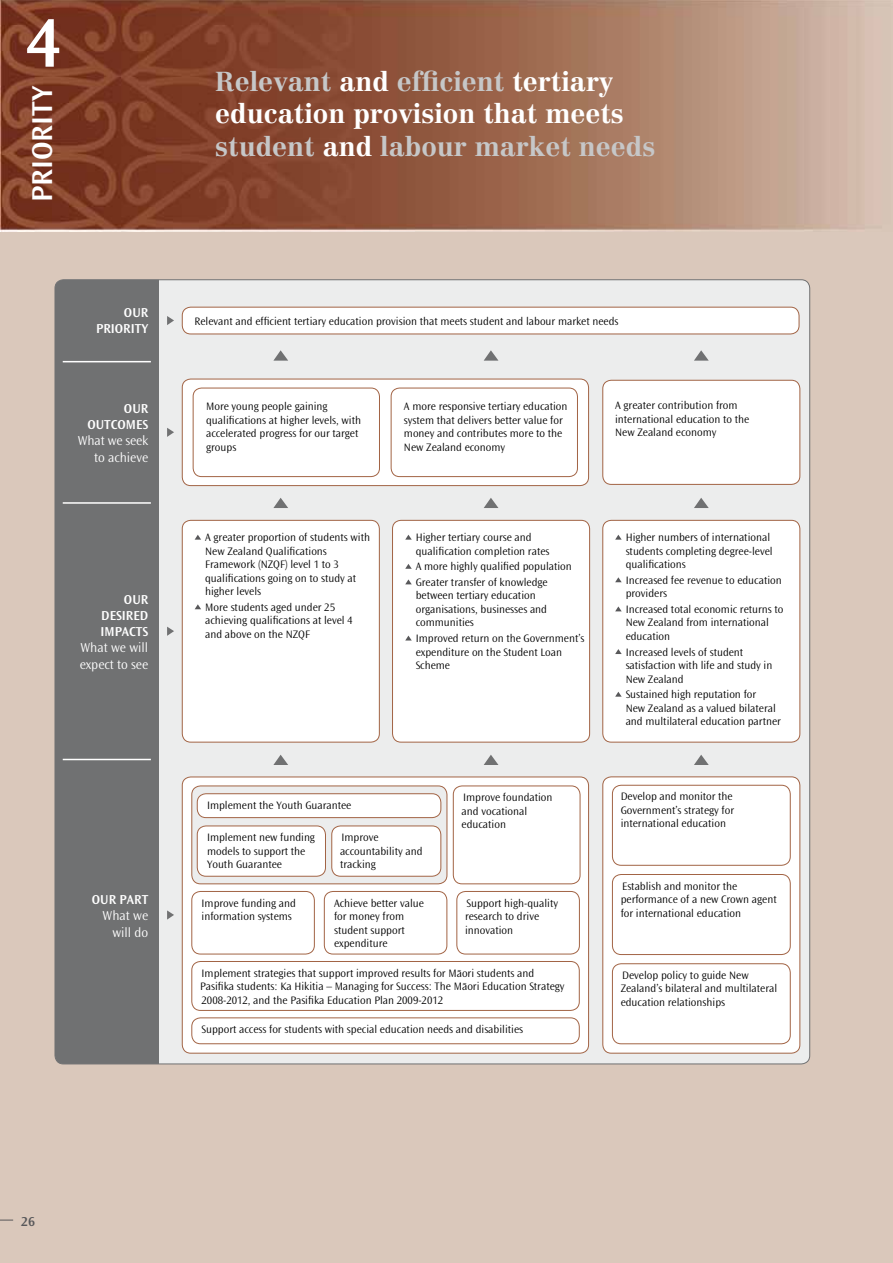
<style>
.page{position:relative;width:893px;height:1263px;background:#dac8bb}
.page>*{position:absolute;margin:0;border:0;box-sizing:border-box;transform-origin:0 0}
.White_headings{font:600 72px "Ocean Sans Maori";color:#fff}
.White_headings-2{font:600 30px "Ocean Sans Maori";color:#fff}
.large_quotes{font:700 27px/32.4px "Centennial";color:#c6c7c8}
.black_body_text{font:300 13.5px/16.5px "Ocean Sans Maori";color:#fff;text-align:right}
.White_headings-3{font:600 13.5px/16.2px "Ocean Sans Maori";color:#fff;text-align:right}
.t1{font:600 13.5px "Ocean Sans Maori";color:#58585a}
.small_text{font:300 11.25px/13.5px "Ocean Sans Maori";color:#000}
.small_bullets{font:300 11.25px/13.5px "Ocean Sans Maori";color:#000}
.s1{color:#fff}
</style>
<div class="page">
<svg style="left:0;top:1220px;width:13px;height:1px"></svg>
<img style="left:0;top:0;width:865px;height:231px">
<div style="left:55px;top:280px;width:755px;height:784px;background:#eceded;border-radius:9px"></div>
<div style="left:55px;top:280px;width:104px;height:784px;background:#707172"></div>
<div style="left:182px;top:307px;width:617px;height:27px;background:#fff;border-radius:9px"></div>
<div style="left:182px;top:307px;width:617px;height:27px;border:1px solid #a26445;border-radius:9px"></div>
<svg style="left:167px;top:316px;width:7px;height:9px"></svg>
<div style="left:182px;top:379px;width:407px;height:107px;background:#fff;border-radius:9px"></div>
<div style="left:182px;top:379px;width:407px;height:107px;border:1px solid #a26445;border-radius:9px"></div>
<div style="left:193px;top:388px;width:187px;height:89px;border:1px solid #a26445;border-radius:9px"></div>
<div style="left:391px;top:388px;width:187px;height:89px;border:1px solid #a26445;border-radius:9px"></div>
<div style="left:603px;top:380px;width:197px;height:104px;background:#fff;border-radius:9px"></div>
<div style="left:602px;top:380px;width:198px;height:105px;border:1px solid #a26445;border-radius:9px"></div>
<svg style="left:167px;top:428px;width:7px;height:9px"></svg>
<div style="left:182px;top:520px;width:197px;height:222px;background:#fff;border-radius:9px"></div>
<div style="left:182px;top:520px;width:198px;height:222px;border:1px solid #a26445;border-radius:9px"></div>
<div style="left:392px;top:520px;width:198px;height:222px;background:#fff;border-radius:9px"></div>
<div style="left:392px;top:520px;width:198px;height:222px;border:1px solid #a26445;border-radius:9px"></div>
<div style="left:603px;top:520px;width:197px;height:222px;background:#fff;border-radius:9px"></div>
<div style="left:602px;top:520px;width:198px;height:222px;border:1px solid #a26445;border-radius:9px"></div>
<svg style="left:195px;top:535px;width:6px;height:5px"></svg>
<svg style="left:195px;top:604px;width:6px;height:5px"></svg>
<svg style="left:405px;top:535px;width:7px;height:5px"></svg>
<svg style="left:405px;top:564px;width:7px;height:5px"></svg>
<svg style="left:405px;top:579px;width:7px;height:5px"></svg>
<svg style="left:405px;top:636px;width:7px;height:4px"></svg>
<svg style="left:615px;top:535px;width:7px;height:5px"></svg>
<svg style="left:615px;top:577px;width:7px;height:5px"></svg>
<svg style="left:615px;top:606px;width:7px;height:5px"></svg>
<svg style="left:615px;top:649px;width:7px;height:5px"></svg>
<svg style="left:615px;top:692px;width:7px;height:5px"></svg>
<svg style="left:167px;top:627px;width:7px;height:9px"></svg>
<svg style="left:694px;top:350px;width:15px;height:11px"></svg>
<svg style="left:484px;top:350px;width:14px;height:11px"></svg>
<svg style="left:273px;top:350px;width:15px;height:11px"></svg>
<hr style="left:63px;top:361px;width:88px;height:1px;background:#fff">
<svg style="left:694px;top:498px;width:15px;height:10px"></svg>
<svg style="left:484px;top:498px;width:14px;height:10px"></svg>
<svg style="left:273px;top:498px;width:15px;height:10px"></svg>
<hr style="left:63px;top:502px;width:88px;height:2px;background:#fff">
<svg style="left:694px;top:755px;width:15px;height:10px"></svg>
<svg style="left:484px;top:755px;width:14px;height:10px"></svg>
<svg style="left:273px;top:755px;width:15px;height:10px"></svg>
<hr style="left:63px;top:759px;width:88px;height:1px;background:#fff">
<svg style="left:167px;top:910px;width:7px;height:9px"></svg>
<div style="left:182px;top:777px;width:407px;height:276px;background:#fff;border-radius:9px"></div>
<div style="left:182px;top:777px;width:407px;height:276px;border:1px solid #a26445;border-radius:9px"></div>
<div style="left:603px;top:777px;width:197px;height:276px;background:#fff;border-radius:9px"></div>
<div style="left:602px;top:776px;width:198px;height:277px;border:1px solid #a26445;border-radius:9px"></div>
<div style="left:192px;top:786px;width:255px;height:98px;background:#eceded;border-radius:9px"></div>
<div style="left:191px;top:785px;width:256px;height:99px;border:1px solid #a26445;border-radius:9px"></div>
<div style="left:191px;top:961px;width:389px;height:50px;border:1px solid #a26445;border-radius:9px"></div>
<div style="left:191px;top:1017px;width:389px;height:27px;border:1px solid #a26445;border-radius:9px"></div>
<div style="left:456px;top:891px;width:124px;height:63px;border:1px solid #a26445;border-radius:9px"></div>
<div style="left:324px;top:891px;width:123px;height:63px;border:1px solid #a26445;border-radius:9px"></div>
<div style="left:191px;top:891px;width:124px;height:63px;border:1px solid #a26445;border-radius:9px"></div>
<div style="left:197px;top:794px;width:244px;height:24px;background:#fff;border-radius:9px"></div>
<div style="left:197px;top:793px;width:244px;height:25px;border:1px solid #a26445;border-radius:9px"></div>
<div style="left:332px;top:826px;width:109px;height:50px;background:#fff;border-radius:9px"></div>
<div style="left:331px;top:825px;width:110px;height:52px;border:1px solid #a26445;border-radius:9px"></div>
<div style="left:197px;top:826px;width:128px;height:50px;background:#fff;border-radius:9px"></div>
<div style="left:197px;top:825px;width:129px;height:52px;border:1px solid #a26445;border-radius:9px"></div>
<div style="left:453px;top:785px;width:127px;height:99px;border:1px solid #a26445;border-radius:9px"></div>
<div style="left:612px;top:874px;width:179px;height:81px;border:1px solid #a26445;border-radius:9px"></div>
<div style="left:612px;top:963px;width:179px;height:81px;border:1px solid #a26445;border-radius:9px"></div>
<div style="left:612px;top:785px;width:179px;height:81px;border:1px solid #a26445;border-radius:9px"></div>
<p class="White_headings" style="left:26px;top:3px;width:38px">4</p>
<p class="White_headings-2" style="left:26px;top:202px;width:117px;rotate:-90deg">PRIORITY</p>
<p class="large_quotes" style="left:215px;top:65px;width:442px">Relevant <span class="s1">and</span> efficient <span class="s1">tertiary education provision that meets </span>student <span class="s1">and</span> labour market needs</p>
<p class="White_headings-3" style="left:96px;top:304px;width:54px">OUR<br>PRIORITY</p>
<p class="small_text" style="left:195px;top:314px;width:425px">Relevant and efficient tertiary education provision that meets student and labour market needs</p>
<p class="White_headings-3" style="left:87px;top:400px;width:62px">OUR<br>OUTCOMES</p>
<p class="black_body_text" style="left:78px;top:433px;width:72px">What we seek</p>
<p class="black_body_text" style="left:94px;top:449px;width:56px">to achieve</p>
<p class="White_headings-3" style="left:100px;top:591px;width:49px;text-align:justify;text-indent:24px">OUR DESIRED IMPACTS</p>
<p class="black_body_text" style="left:80px;top:640px;width:69px">What we will</p>
<p class="black_body_text" style="left:80px;top:656px;width:70px">expect to see</p>
<p class="White_headings-3" style="left:92px;top:891px;width:58px">OUR PART</p>
<p class="black_body_text" style="left:103px;top:908px;width:47px">What we will do</p>
<p class="small_text" style="left:206px;top:400px;width:157px">More young people gaining qualifications at higher levels, with accelerated progress for our target groups</p>
<p class="small_text" style="left:404px;top:400px;width:165px">A more responsive tertiary education system that delivers better value for money and contributes more to the<br>New Zealand economy</p>
<p class="small_text" style="left:615px;top:399px;width:136px">A greater contribution from international education to the<br>New Zealand economy</p>
<p class="small_bullets" style="left:205px;top:531px;width:166px">A greater proportion of students with<br>New Zealand Qualifications<br>Framework (NZQF) level 1 to 3 qualifications going on to study at higher levels</p>
<p class="small_bullets" style="left:205px;top:600px;width:149px">More students aged under 25 achieving qualifications at level 4 and above on the NZQF</p>
<p class="small_bullets" style="left:416px;top:531px;width:135px">Higher tertiary course and qualification completion rates</p>
<p class="small_bullets" style="left:416px;top:560px;width:158px">A more highly qualified population</p>
<p class="small_bullets" style="left:416px;top:576px;width:133px">Greater transfer of knowledge between tertiary education organisations, businesses and communities</p>
<p class="small_bullets" style="left:416px;top:632px;width:170px">Improved return on the Government’s expenditure on the Student Loan<br>Scheme</p>
<p class="small_text" style="left:207px;top:799px;width:146px">Implement the Youth Guarantee</p>
<p class="small_text" style="left:340px;top:831px;width:84px">Improve accountability and tracking</p>
<p class="small_text" style="left:207px;top:831px;width:110px">Implement new funding models to support the<br>Youth Guarantee</p>
<p class="small_text" style="left:202px;top:896px;width:96px">Improve funding and information systems</p>
<p class="small_text" style="left:334px;top:896px;width:91px">Achieve better value for money from student support expenditure</p>
<p class="small_text" style="left:462px;top:791px;width:93px">Improve foundation and vocational education</p>
<p class="small_text" style="left:465px;top:896px;width:95px">Support high-quality research to drive innovation</p>
<p class="small_text" style="left:200px;top:966px;width:366px">Implement strategies that support improved results for Mäori students and<br>Pasifika students: Ka Hikitia – Managing for Success: The Mäori Education Strategy<br>2008-2012, and the Pasifika Education Plan 2009-2012</p>
<p class="small_text" style="left:202px;top:1023px;width:323px">Support access for students with special education needs and disabilities</p>
<p class="small_bullets" style="left:626px;top:531px;width:148px">Higher numbers of international students completing degree-level qualifications</p>
<p class="small_bullets" style="left:626px;top:573px;width:158px">Increased fee revenue to education providers</p>
<p class="small_bullets" style="left:626px;top:603px;width:159px">Increased total economic returns to<br>New Zealand from international education</p>
<p class="small_bullets" style="left:626px;top:645px;width:148px">Increased levels of student satisfaction with life and study in<br>New Zealand</p>
<p class="small_bullets" style="left:626px;top:688px;width:157px">Sustained high reputation for<br>New Zealand as a valued bilateral and multilateral education partner</p>
<p class="small_text" style="left:621px;top:790px;width:115px;text-align:justify">Develop and monitor the Government’s strategy for international education</p>
<p class="small_text" style="left:621px;top:879px;width:158px">Establish and monitor the performance of a new Crown agent for international education</p>
<p class="small_text" style="left:621px;top:969px;width:158px">Develop policy to guide New<br>Zealand’s bilateral and multilateral education relationships</p>
<p class="t1" style="left:21px;top:1213px;width:15px">26</p>
</div>
